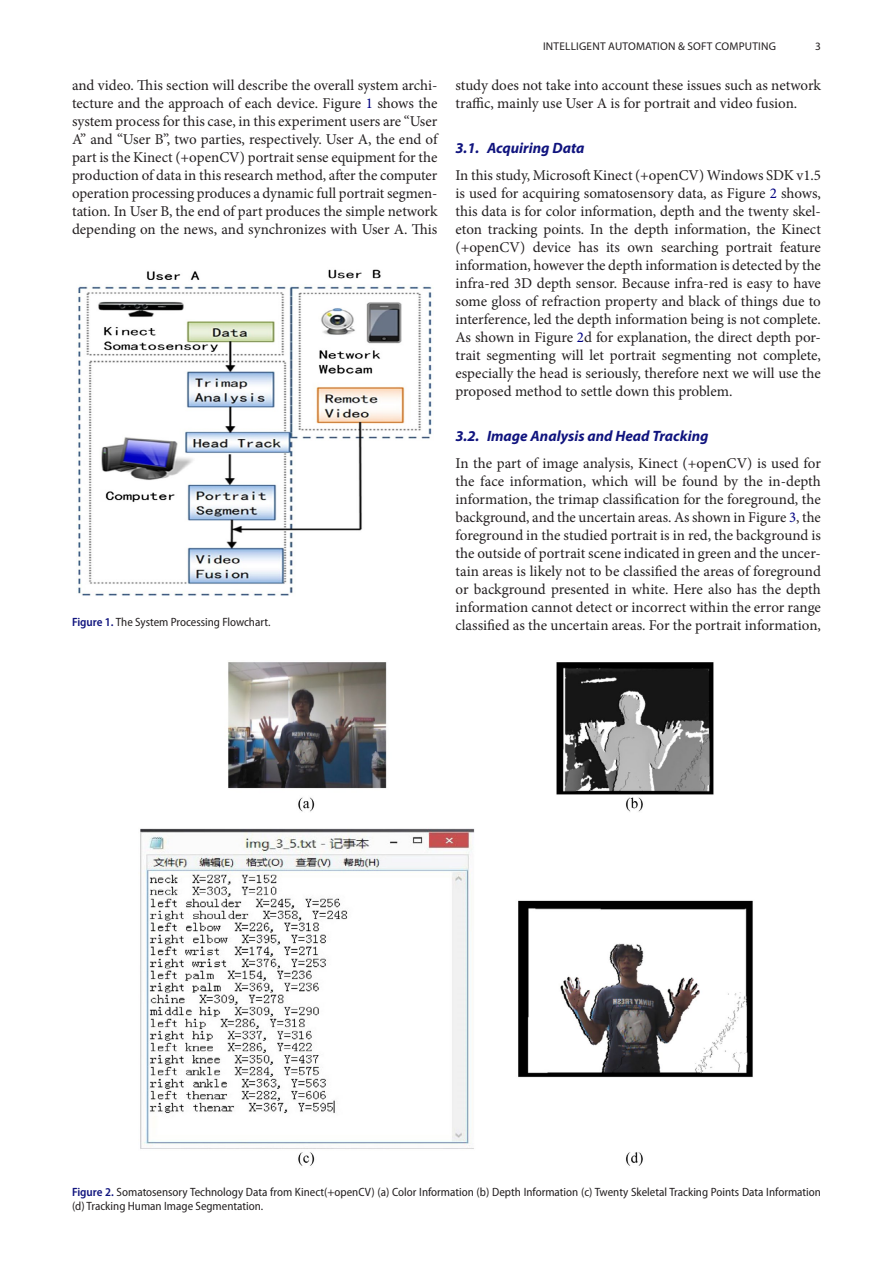
<style>
.page{position:relative;width:893px;height:1263px;background:#fff}
.page>*{position:absolute;margin:0;border:0;box-sizing:border-box;transform-origin:0 0}
.t1{font:15px/18px "Minion Pro";color:#231f20;text-align:justify}
.t2{font:italic 700 15px "Myriad Pro";color:#10147e}
.t3{font:semi-condensed 12px/13.5px "Myriad Pro";color:#231f20}
.t4{font:11.25px "Myriad Pro";letter-spacing:.02em;color:#231f20}
.s1{color:#000080}
.s2{font-weight:600;color:#10147e}
</style>
<div class="page">
<img style="left:78px;top:269px;width:354px;height:327px">
<img style="left:140px;top:662px;width:613px;height:504px">
<p class="t4" style="left:543px;top:39px;width:235px">INTELLIGENT AUTOMATION &amp; SOFT COMPUTING</p>
<p class="t4" style="left:815px;top:39px;width:7px">3</p>
<p class="t1" style="left:72px;top:76px;width:367px">and video. This section will describe the overall system archi&shy;tecture and the approach of each device. Figure <span class="s1">1</span> shows the system process for this case, in this experiment users are “User A” and “User B”, two parties, respectively. User A, the end of part is the Kinect (+openCV) portrait sense equipment for the production of data in this research method, after the computer operation processing produces a dynamic full portrait segmen&shy;tation. In User B, the end of part produces the simple network depending on the news, and synchronizes with User A. This</p>
<p class="t1" style="left:455px;top:76px;width:367px">study does not take into account these issues such as network traffic, mainly use User A is for portrait and video fusion.</p>
<p class="t2" style="left:455px;top:138px;width:131px">3.1. Acquiring Data</p>
<p class="t1" style="left:455px;top:166px;width:367px">In this study, Microsoft Kinect (+openCV) Windows SDK v1.5 is used for acquiring somatosensory data, as Figure <span class="s1">2</span> shows, this data is for color information, depth and the twenty skel&shy;eton tracking points. In the depth information, the Kinect (+openCV) device has its own searching portrait feature information, however the depth information is detected by the infra-red 3D depth sensor. Because infra-red is easy to have some gloss of refraction property and black of things due to interference, led the depth information being is not complete.<br>As shown in Figure <span class="s1">2</span>d for explanation, the direct depth por&shy;trait segmenting will let portrait segmenting not complete, especially the head is seriously, therefore next we will use the proposed method to settle down this problem.</p>
<p class="t2" style="left:455px;top:426px;width:254px">3.2. Image Analysis and Head Tracking</p>
<p class="t1" style="left:455px;top:454px;width:367px">In the part of image analysis, Kinect (+openCV) is used for the face information, which will be found by the in-depth information, the trimap classification for the foreground, the background, and the uncertain areas. As shown in Figure <span class="s1">3</span>, the foreground in the studied portrait is in red, the background is the outside of portrait scene indicated in green and the uncer&shy;tain areas is likely not to be classified the areas of foreground or background presented in white. Here also has the depth information cannot detect or incorrect within the error range classified as the uncertain areas. For the portrait information,</p>
<p class="t3" style="left:72px;top:616px;width:200px"><span class="s2">Figure 1.</span> The System Processing Flowchart.</p>
<p class="t3" style="left:72px;top:1185px;width:750px"><span class="s2">Figure 2.</span> Somatosensory Technology Data from Kinect(+openCV) (a) Color Information (b) Depth Information (c) Twenty Skeletal Tracking Points Data Information (d) Tracking Human Image Segmentation.</p>
</div>
